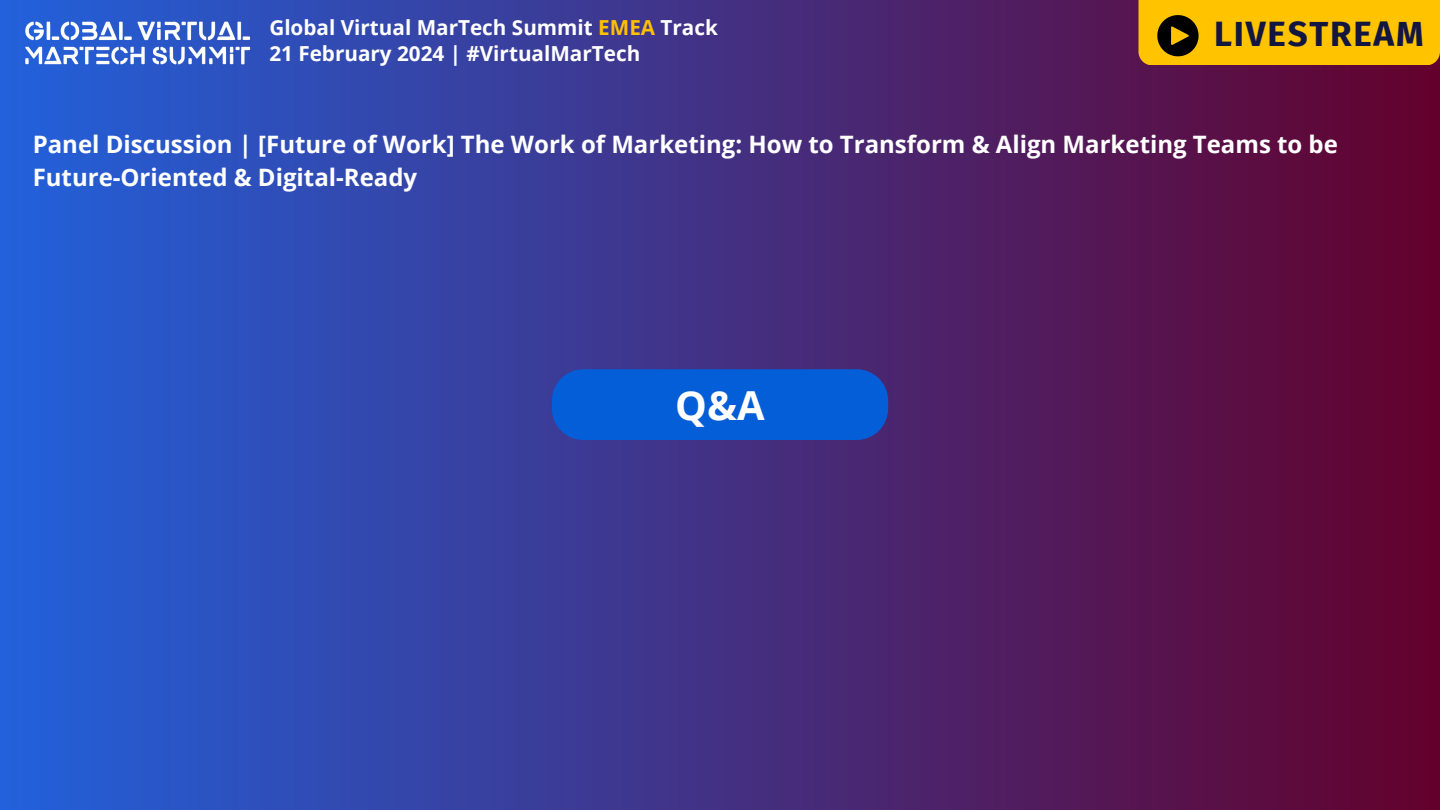
<style>
.page{position:relative;width:1440px;height:810px;background:#fff}
.page>*{position:absolute;margin:0;border:0;box-sizing:border-box;transform-origin:0 0}
.t1{font:700 40px "Open Sans";color:#fff}
.t2{font:700 35px "Fira Sans";letter-spacing:.05em;color:#121640}
.t3{font:700 24px/33px "Open Sans";color:#fff}
.t4{font:700 20.7px "Open Sans";color:#fff}
.s1{color:#ffc000}
</style>
<div class="page">
<div style="left:0;top:0;width:1440px;height:810px;background:linear-gradient(to right,#2261db,#63012b)"></div>
<img style="left:20px;top:15px;width:235px;height:56px">
<svg style="left:1138px;top:0;width:302px;height:65px;background:#eeb600"></svg>
<div style="left:552px;top:369px;width:336px;height:71px;background:#035ed8"></div>
<p class="t4" style="left:269px;top:13px;width:450px">Global Virtual MarTech Summit <span class="s1">EMEA</span> Track</p>
<p class="t4" style="left:269px;top:39px;width:372px">21 February 2024 | #VirtualMarTech</p>
<p class="t2" style="left:1214px;top:14px;width:211px">LIVESTREAM</p>
<h2 class="t3" style="left:33px;top:127px;width:1307px">Panel Discussion | [Future of Work] The Work of Marketing: How to Transform &amp; Align Marketing Teams to be<br>Future-Oriented &amp; Digital-Ready</h2>
<h4 class="t1" style="left:675px;top:377px;width:91px">Q&amp;A</h4>
</div>
